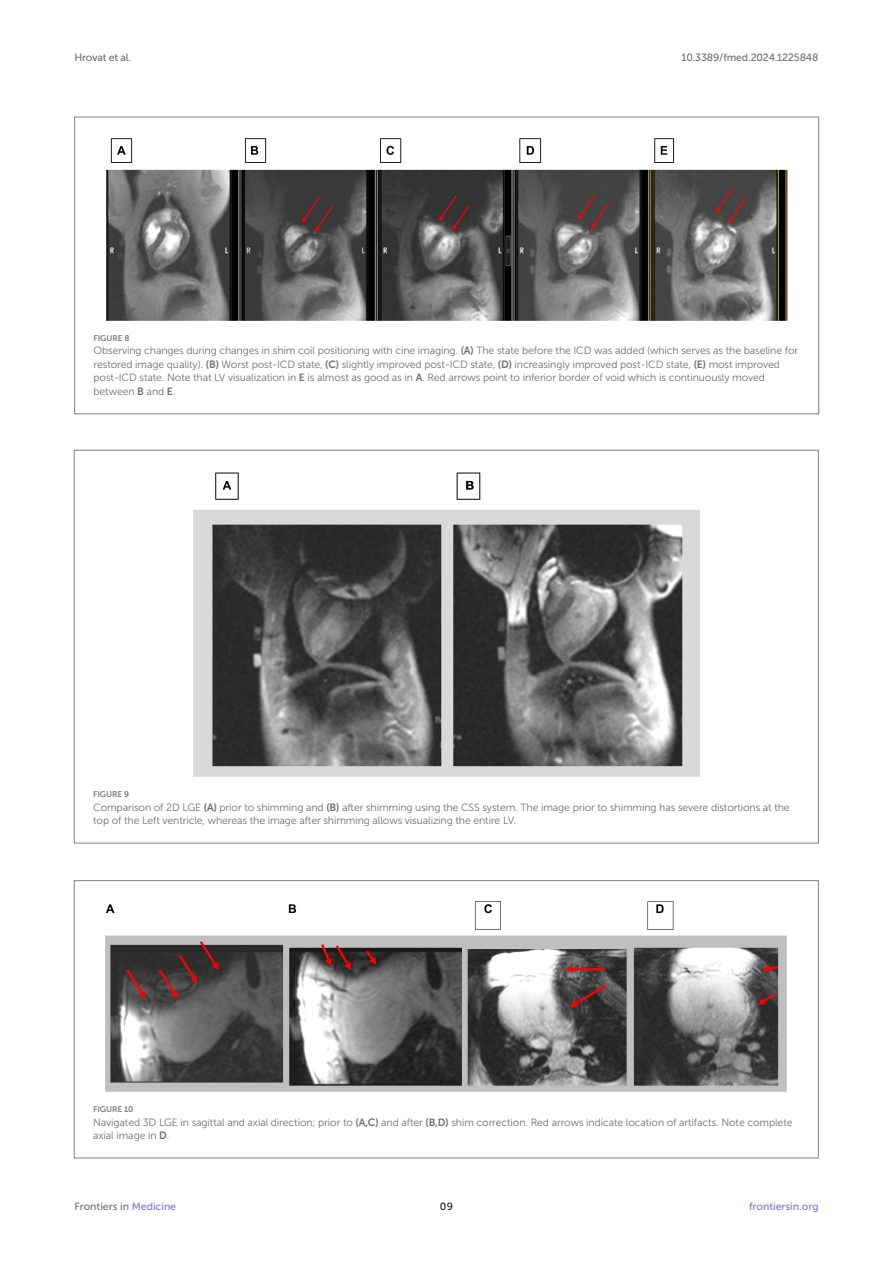
<style>
.page{position:relative;width:893px;height:1263px;background:#fff}
.page>*{position:absolute;margin:0;border:0;box-sizing:border-box;transform-origin:0 0}
.FIG_LEG{font:10.5px/13.5px "Museo Sans 300";letter-spacing:-.01em;color:#706f70}
.t1{font:10.5px "Museo Sans 500";letter-spacing:-.015em;color:#706f70}
.t2{font:10.5px "Museo Sans 500";color:#856df0}
.t3{font:10.5px "Museo Sans 500";color:#1b1c1b}
.FIG_HD{font:8.25px "Museo Sans 700";letter-spacing:-.01em;color:#7e7f7f}
.s1{font-family:"Museo Sans 700"}
.s2{color:#856df0}
</style>
<div class="page">
<img style="left:106px;top:138px;width:682px;height:183px">
<img style="left:193px;top:472px;width:507px;height:305px">
<img style="left:105px;top:901px;width:682px;height:191px">
<p class="t1" style="left:74px;top:51px;width:58px">Hrovat et al.</p>
<p class="t1" style="left:681px;top:51px;width:139px">10.3389/fmed.2024.1225848</p>
<p class="FIG_HD" style="left:94px;top:333px;width:37px">FIGURE 8</p>
<p class="FIG_LEG" style="left:94px;top:344px;width:706px">Observing changes during changes in shim coil positioning with cine imaging. <span class="s1">(A)</span> The state before the ICD was added (which serves as the baseline for restored image quality). <span class="s1">(B)</span> Worst post-ICD state, <span class="s1">(C)</span> slightly improved post-ICD state, <span class="s1">(D)</span> increasingly improved post-ICD state, <span class="s1">(E)</span> most improved post-ICD state. Note that LV visualization in <span class="s1">E</span> is almost as good as in <span class="s1">A</span>. Red arrows point to inferior border of void which is continuously moved between <span class="s1">B</span> and <span class="s1">E</span>.</p>
<p class="FIG_HD" style="left:93px;top:790px;width:37px">FIGURE 9</p>
<p class="FIG_LEG" style="left:93px;top:800px;width:698px">Comparison of 2D LGE <span class="s1">(A)</span> prior to shimming and <span class="s1">(B)</span> after shimming using the CSS system. The image prior to shimming has severe distortions at the top of the Left ventricle, whereas the image after shimming allows visualizing the entire LV.</p>
<p class="FIG_HD" style="left:93px;top:1104px;width:42px">FIGURE 10</p>
<p class="FIG_LEG" style="left:93px;top:1115px;width:701px">Navigated 3D LGE in sagittal and axial direction; prior to <span class="s1">(A,C)</span> and after <span class="s1">(B,D)</span> shim correction. Red arrows indicate location of artifacts. Note complete axial image in <span class="s1">D</span>.</p>
<p class="t1" style="left:74px;top:1200px;width:103px">Frontiers in <span class="s2">Medicine</span></p>
<p class="t3" style="left:440px;top:1200px;width:15px">09</p>
<p class="t2" style="left:749px;top:1200px;width:71px">frontiersin.org</p>
</div>
